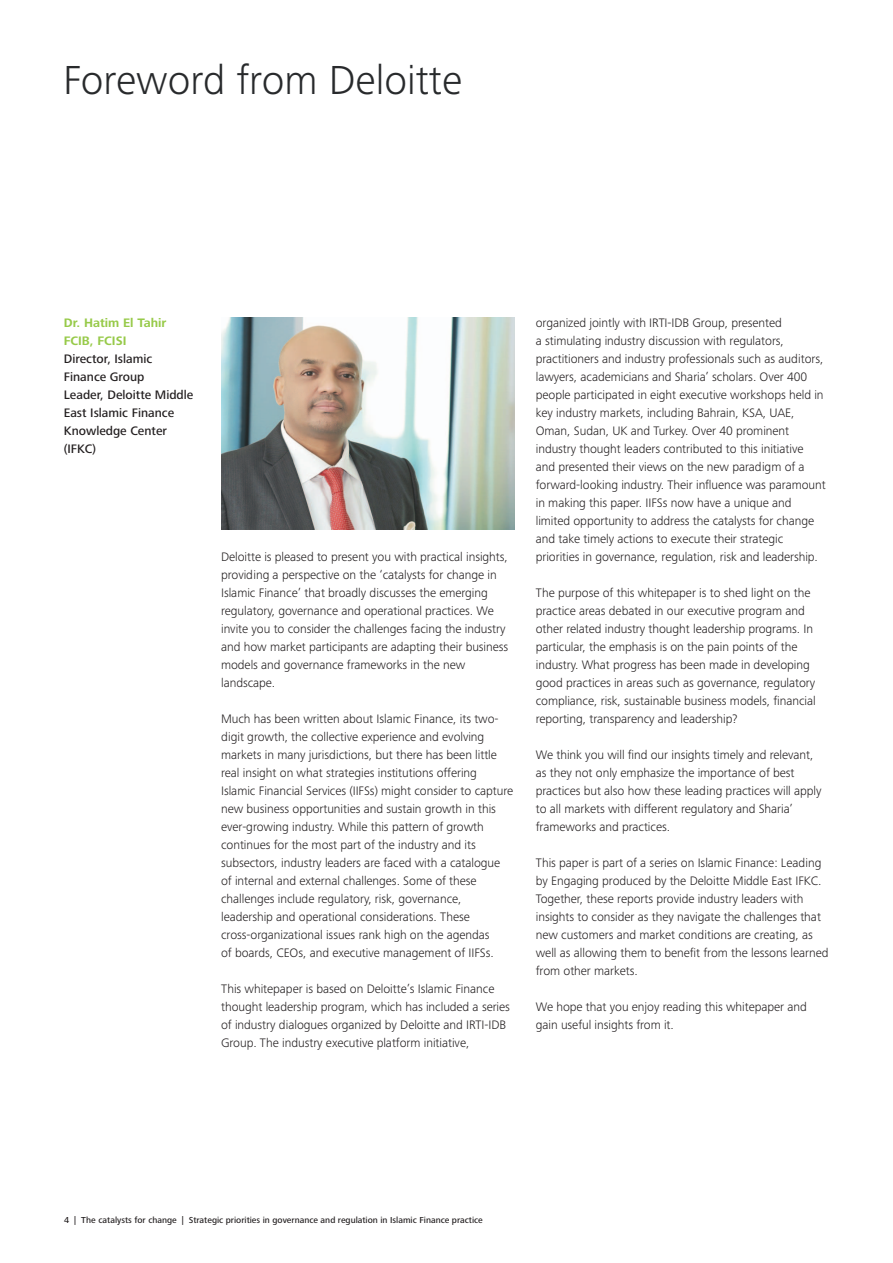
<style>
.page{position:relative;width:893px;height:1263px;background:#fff}
.page>*{position:absolute;margin:0;border:0;box-sizing:border-box;transform-origin:0 0}
.t1{font:300 42px "Frutiger Next Pro";color:#282a2c}
.t2{font:300 12.75px/18px "Frutiger Next Pro";letter-spacing:-.005em;color:#231f20}
.t3{font:500 12.75px/18px "Frutiger Next Pro";color:#231f20}
.t4{font:700 12.75px/18px "Frutiger Next Pro";color:#97ca49}
.t5{font:500 9px "Frutiger Next Pro";color:#231f20}
</style>
<div class="page">
<img style="left:221px;top:318px;width:293px;height:211px">
<h1 class="t1" style="left:63px;top:66px;width:401px">Foreword from Deloitte</h1>
<p class="t4" style="left:64px;top:315px;width:104px">Dr. Hatim El Tahir<br>FCIB, FCISI</p>
<p class="t3" style="left:64px;top:351px;width:131px">Director, Islamic<br>Finance Group<br>Leader, Deloitte Middle<br>East Islamic Finance<br>Knowledge Center (IFKC)</p>
<p class="t2" style="left:221px;top:549px;width:289px">Deloitte is pleased to present you with practical insights, providing a perspective on the ‘catalysts for change in Islamic Finance’ that broadly discusses the emerging regulatory, governance and operational practices. We invite you to consider the challenges facing the industry and how market participants are adapting their business models and governance frameworks in the new landscape.</p>
<p class="t2" style="left:221px;top:711px;width:294px">Much has been written about Islamic Finance, its two&shy;digit growth, the collective experience and evolving markets in many jurisdictions, but there has been little real insight on what strategies institutions offering Islamic Financial Services (IIFSs) might consider to capture new business opportunities and sustain growth in this ever-growing industry. While this pattern of growth continues for the most part of the industry and its subsectors, industry leaders are faced with a catalogue of internal and external challenges. Some of these challenges include regulatory, risk, governance, leadership and operational considerations. These cross-organizational issues rank high on the agendas<br>of boards, CEOs, and executive management of IIFSs.</p>
<p class="t2" style="left:221px;top:981px;width:290px">This whitepaper is based on Deloitte’s Islamic Finance thought leadership program, which has included a series of industry dialogues organized by Deloitte and IRTI-IDB Group. The industry executive platform initiative,</p>
<p class="t2" style="left:536px;top:315px;width:292px">organized jointly with IRTI-IDB Group, presented<br>a stimulating industry discussion with regulators, practitioners and industry professionals such as auditors, lawyers, academicians and Sharia’ scholars. Over 400 people participated in eight executive workshops held in key industry markets, including Bahrain, KSA, UAE, Oman, Sudan, UK and Turkey. Over 40 prominent industry thought leaders contributed to this initiative and presented their views on the new paradigm of a forward-looking industry. Their influence was paramount in making this paper. IIFSs now have a unique and limited opportunity to address the catalysts for change and take timely actions to execute their strategic priorities in governance, regulation, risk and leadership.</p>
<p class="t2" style="left:536px;top:585px;width:281px">The purpose of this whitepaper is to shed light on the practice areas debated in our executive program and other related industry thought leadership programs. In particular, the emphasis is on the pain points of the industry. What progress has been made in developing good practices in areas such as governance, regulatory compliance, risk, sustainable business models, financial reporting, transparency and leadership?</p>
<p class="t2" style="left:536px;top:747px;width:287px">We think you will find our insights timely and relevant, as they not only emphasize the importance of best practices but also how these leading practices will apply to all markets with different regulatory and Sharia’ frameworks and practices.</p>
<p class="t2" style="left:536px;top:855px;width:294px">This paper is part of a series on Islamic Finance: Leading by Engaging produced by the Deloitte Middle East IFKC.<br>Together, these reports provide industry leaders with insights to consider as they navigate the challenges that new customers and market conditions are creating, as well as allowing them to benefit from the lessons learned from other markets.</p>
<p class="t2" style="left:536px;top:999px;width:273px">We hope that you enjoy reading this whitepaper and gain useful insights from it.</p>
<p class="t5" style="left:64px;top:1217px;width:420px">4 | The catalysts for change | Strategic priorities in governance and regulation in Islamic Finance practice</p>
</div>
